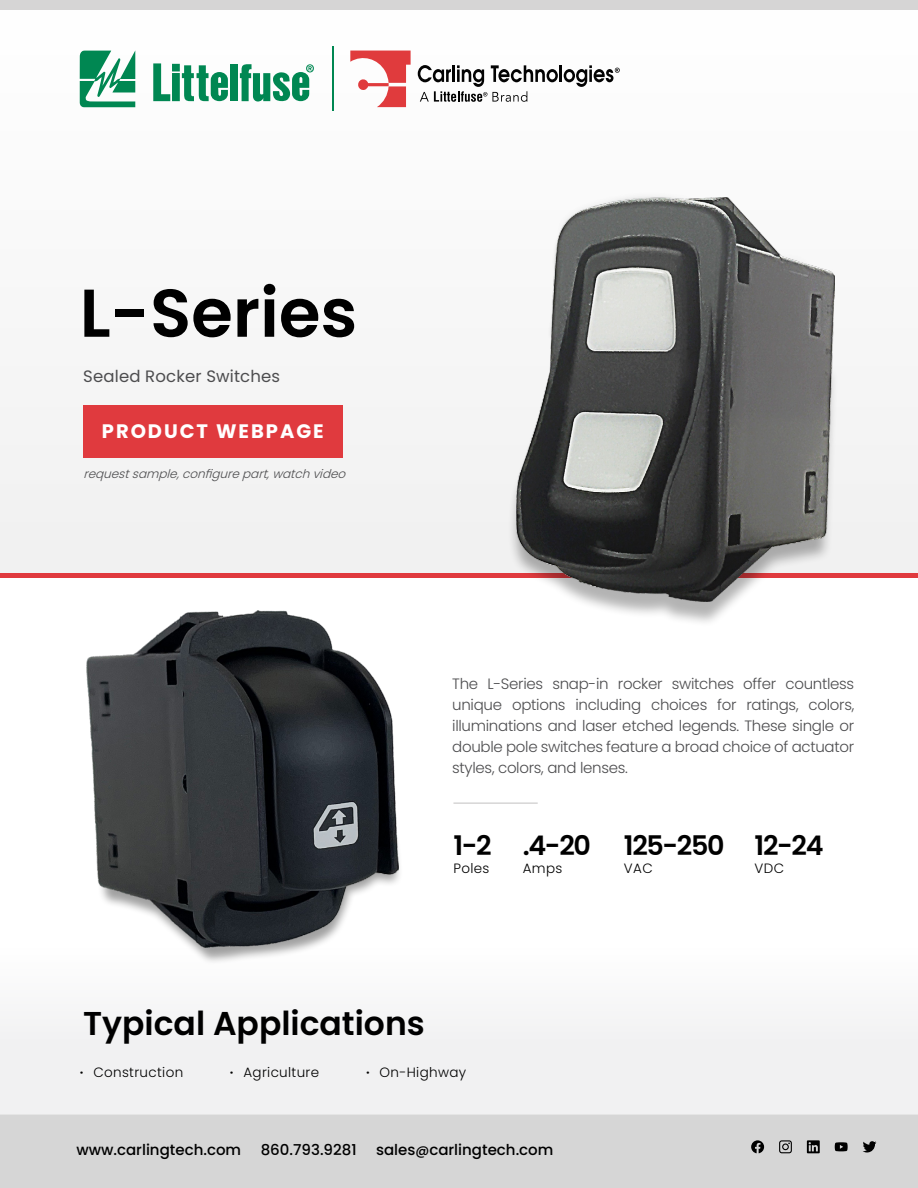
<style>
.page{position:relative;width:918px;height:1188px;background:#fff}
.page>*{position:absolute;margin:0;border:0;box-sizing:border-box;transform-origin:0 0}
.t1{font:600 67.5px "Poppins";color:#000}
.t2{font:600 33px "Poppins";color:#000}
.t3{font:600 27px "Poppins";letter-spacing:-.05em;color:#000}
.t4{font:700 19.5px "Poppins";letter-spacing:.1em;color:#fff}
.t5{font:16.5px "Poppins";letter-spacing:.01em;color:#4d4d4f}
.t6{font:300 15px/21px "Poppins";letter-spacing:-.02em;color:#4d4d4f;text-align:justify}
.t7{font:500 15px "Poppins";color:#000}
.t8{font:300 13.5px "Poppins";letter-spacing:.025em;color:#000}
.t9{font:italic 300 12px "Poppins";color:#4d4d4f}
.s1{font-weight:600}
.s2{font-size:13.5px}
</style>
<div class="page">
<div style="left:0;top:9px;width:918px;height:564px;background:#f9f9f9"></div>
<div style="left:0;top:573px;width:918px;height:5px;background:#e03a3e"></div>
<div style="left:0;top:0;width:918px;height:9px;background:#d6d5d5"></div>
<div style="left:0;top:1115px;width:918px;height:73px;background:#d6d6d6"></div>
<div style="left:0;top:1019px;width:918px;height:96px;background:#f1f1f2"></div>
<svg style="left:807px;top:1140px;width:13px;height:13px"></svg>
<svg style="left:779px;top:1140px;width:13px;height:13px"></svg>
<svg style="left:751px;top:1140px;width:13px;height:13px"></svg>
<svg style="left:835px;top:1142px;width:13px;height:9px"></svg>
<svg style="left:863px;top:1141px;width:13px;height:12px"></svg>
<svg style="left:80px;top:50px;width:55px;height:57px"></svg>
<div style="left:230px;top:64px;width:7px;height:37px;background:#008752"></div>
<svg style="left:240px;top:64px;width:74px;height:38px"></svg>
<svg style="left:153px;top:63px;width:75px;height:38px"></svg>
<hr style="left:332px;top:47px;width:2px;height:64px;background:#008752">
<svg style="left:350px;top:51px;width:61px;height:56px"></svg>
<hr style="left:559px;top:65px;width:3px;height:17px;background:#030303">
<svg style="left:564px;top:65px;width:56px;height:22px"></svg>
<svg style="left:418px;top:65px;width:140px;height:37px"></svg>
<div style="left:83px;top:405px;width:259px;height:53px;background:#e03a3e"></div>
<div style="left:507px;top:365px;width:331px;height:263px;background:#000;opacity:.3"></div>
<img style="left:516px;top:197px;width:319px;height:404px">
<hr style="left:453px;top:802px;width:85px;height:2px;background:#d6d5d5">
<div style="left:95px;top:828px;width:309px;height:137px;background:#000;opacity:.37"></div>
<img style="left:87px;top:611px;width:312px;height:336px">
<h1 class="t1" style="left:80px;top:274px;width:279px">L-Series</h1>
<p class="t5" style="left:83px;top:366px;width:198px">Sealed Rocker Switches</p>
<h3 class="t4" style="left:102px;top:420px;width:223px">PRODUCT WEBPAGE</h3>
<p class="t9" style="left:83px;top:467px;width:269px">requestsample,configurepart,watchvideo</p>
<p class="t6" style="left:452px;top:673px;width:404px">The L-Series snap-in rocker switches offer countless unique options including choices for ratings, colors, illuminations and laser etched legends. These single or double pole switches feature a broad choice of actuator styles, colors, and lenses.</p>
<h3 class="t3" style="left:453px;top:829px;width:372px">1-2 .4-20 125-250 12-24</h3>
<p class="t8" style="left:453px;top:861px;width:38px">Poles</p>
<p class="t8" style="left:523px;top:861px;width:41px">Amps</p>
<p class="t8" style="left:624px;top:861px;width:30px">VAC</p>
<p class="t8" style="left:755px;top:861px;width:31px">VDC</p>
<h2 class="t2" style="left:83px;top:1004px;width:343px">Typical Applications</h2>
<p class="t8" style="left:80px;top:1065px;width:105px"><span class="s1">∙</span> Construction</p>
<p class="t8" style="left:230px;top:1065px;width:91px"><span class="s1">∙</span> Agriculture</p>
<p class="t8" style="left:366px;top:1065px;width:102px"><span class="s1">∙</span> On-Highway</p>
<p class="t7" style="left:76px;top:1141px;width:166px">www.carlingtech.com</p>
<p class="t7" style="left:261px;top:1141px;width:97px">860.793.9281</p>
<p class="t7" style="left:376px;top:1141px;width:179px">sales<span class="s2">@</span>carlingtech.com</p>
</div>
